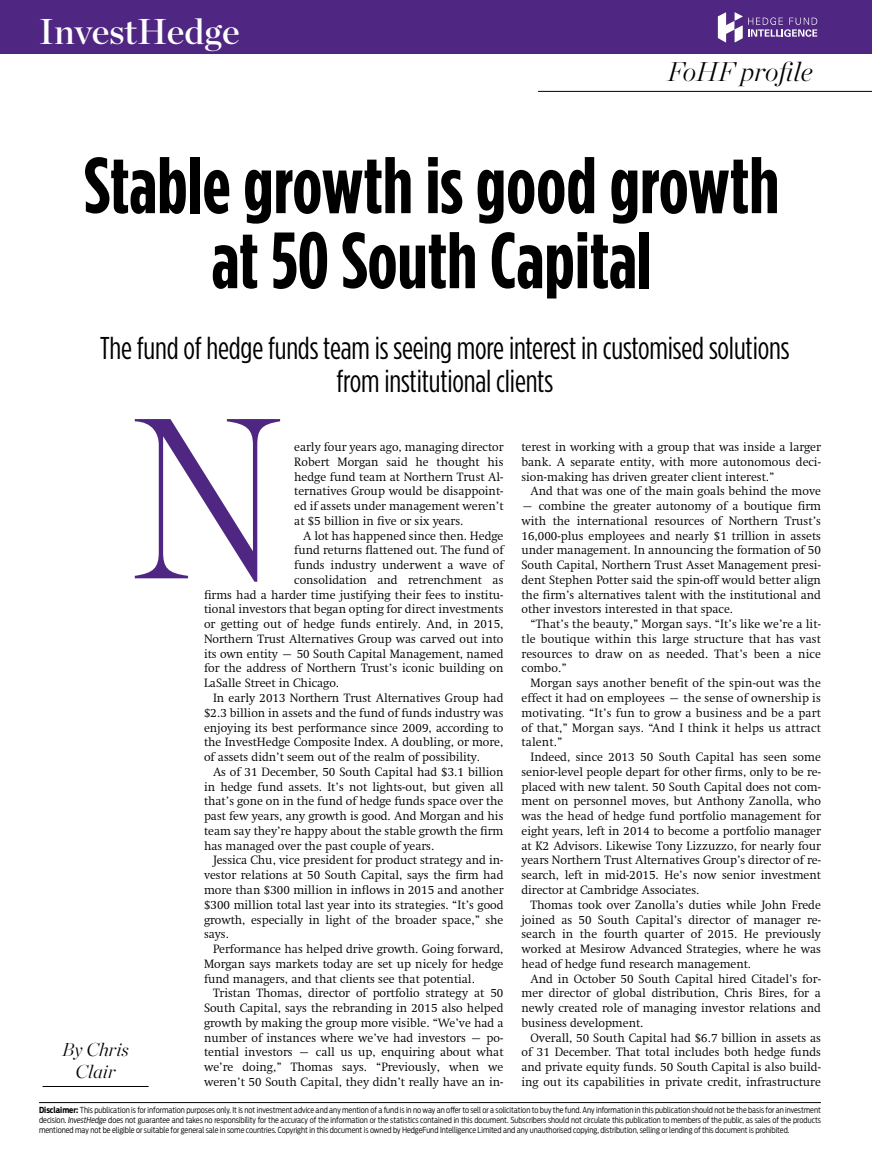
<style>
.page{position:relative;width:872px;height:1157px;background:#fff}
.page>*{position:absolute;margin:0;border:0;box-sizing:border-box;transform-origin:0 0}
.t1{font:300 228.45px "Chronicle Disp Cond";color:#4f2682}
.t2{font:700 79.5px/75px "Gotham Condensed";color:#000;text-align:center}
.t3{font:35.85px "Chronicle Display Semi";color:#fff}
.Feature_standfirst{font:31.5px/33px "Gotham Condensed";letter-spacing:-.005em;color:#000;text-align:center}
.t4{font:italic 200 27px "Chronicle Display";color:#000}
.t5{font:italic 200 18.45px/22.2px "Chronicle Display";color:#000;text-align:center}
.Body_copy{font:300 12.3px/14.7px "Swift LT Pro";color:#000;text-align:justify}
.Body_no_indent{font:300 8.25px/9.9px "Antenna Cond";color:#000;text-align:justify}
.s1{font-weight:700}
.s2{font-style:italic}
</style>
<div class="page">
<hr style="left:538px;top:91px;width:334px;height:1px;background:#000">
<hr style="left:43px;top:1086px;width:106px;height:1px;background:#000">
<div style="left:0;top:0;width:872px;height:53px;background:#4f2682"></div>
<svg style="left:718px;top:12px;width:24px;height:30px"></svg>
<svg style="left:748px;top:17px;width:69px;height:20px"></svg>
<hr style="left:39px;top:1102px;width:782px;height:1px;background:#000">
<p class="t3" style="left:39px;top:3px;width:202px">InvestHedge</p>
<p class="t4" style="left:667px;top:51px;width:147px">FoHF profile</p>
<p class="t2" style="left:84px;top:147px;width:696px">Stable growth is good growth at 50 South Capital</p>
<p class="Feature_standfirst" style="left:100px;top:331px;width:691px">The fund of hedge funds team is seeing more interest in customised solutions from institutional clients</p>
<p class="t1" style="left:127px;top:325px;width:156px">N</p>
<p class="Body_copy" style="left:294px;top:439px;width:211px">early four years ago, managing director Robert Morgan said he thought his hedge fund team at Northern Trust Al&shy;ternatives Group would be disappoint&shy;ed if assets under management weren’t at $5 billion in five or six years.</p>
<p class="Body_copy" style="left:303px;top:528px;width:202px">A lot has happened since then. Hedge</p>
<p class="Body_copy" style="left:294px;top:543px;width:211px">fund returns flattened out. The fund of</p>
<p class="Body_copy" style="left:294px;top:557px;width:211px">funds industry underwent a wave of</p>
<p class="Body_copy" style="left:294px;top:572px;width:211px">consolidation and retrenchment as</p>
<p class="Body_copy" style="left:204px;top:587px;width:301px">firms had a harder time justifying their fees to institu-</p>
<p class="Body_copy" style="left:204px;top:602px;width:301px">tional investors that began opting for direct investments</p>
<p class="Body_copy" style="left:204px;top:616px;width:301px">or getting out of hedge funds entirely. And, in 2015,</p>
<p class="Body_copy" style="left:204px;top:631px;width:301px">Northern Trust Alternatives Group was carved out into</p>
<p class="Body_copy" style="left:204px;top:646px;width:301px">its own entity – 50 South Capital Management, named</p>
<p class="Body_copy" style="left:204px;top:661px;width:301px">for the address of Northern Trust’s iconic building on</p>
<p class="Body_copy" style="left:204px;top:676px;width:137px">LaSalle Street in Chicago.</p>
<p class="Body_copy" style="left:204px;top:690px;width:301px;text-indent:9px">In early 2013 Northern Trust Alternatives Group had $2.3 billion in assets and the fund of funds industry was enjoying its best performance since 2009, according to the InvestHedge Composite Index. A doubling, or more, of assets didn’t seem out of the realm of possibility.</p>
<p class="Body_copy" style="left:204px;top:764px;width:301px;text-indent:9px">As of 31 December, 50 South Capital had $3.1 billion in hedge fund assets. It’s not lights-out, but given all that’s gone on in the fund of hedge funds space over the past few years, any growth is good. And Morgan and his team say they’re happy about the stable growth the firm has managed over the past couple of years.</p>
<p class="Body_copy" style="left:204px;top:853px;width:301px;text-indent:9px">Jessica Chu, vice president for product strategy and in&shy;vestor relations at 50 South Capital, says the firm had more than $300 million in inflows in 2015 and another $300 million total last year into its strategies. “It’s good growth, especially in light of the broader space,” she says.</p>
<p class="Body_copy" style="left:204px;top:941px;width:301px;text-indent:9px">Performance has helped drive growth. Going forward, Morgan says markets today are set up nicely for hedge fund managers, and that clients see that potential.</p>
<p class="Body_copy" style="left:204px;top:985px;width:301px;text-indent:9px">Tristan Thomas, director of portfolio strategy at 50<br>South Capital, says the rebranding in 2015 also helped growth by making the group more visible. “We’ve had a number of instances where we’ve had investors – po&shy;tential investors – call us up, enquiring about what we’re doing,” Thomas says. “Previously, when we weren’t 50 South Capital, they didn’t really have an in-</p>
<p class="t5" style="left:62px;top:1036px;width:68px">By Chris<br>Clair</p>
<p class="Body_copy" style="left:521px;top:439px;width:301px">terest in working with a group that was inside a larger bank. A separate entity, with more autonomous deci&shy;sion-making has driven greater client interest.”</p>
<p class="Body_copy" style="left:530px;top:484px;width:292px">And that was one of the main goals behind the move</p>
<p class="Body_copy" style="left:521px;top:498px;width:301px">– combine the greater autonomy of a boutique firm with the international resources of Northern Trust’s 16,000-plus employees and nearly $1 trillion in assets under management. In announcing the formation of 50<br>South Capital, Northern Trust Asset Management presi&shy;dent Stephen Potter said the spin-off would better align the firm’s alternatives talent with the institutional and other investors interested in that space.</p>
<p class="Body_copy" style="left:521px;top:616px;width:301px;text-indent:9px">“That’s the beauty,” Morgan says. “It’s like we’re a lit&shy;tle boutique within this large structure that has vast resources to draw on as needed. That’s been a nice combo.”</p>
<p class="Body_copy" style="left:521px;top:676px;width:301px;text-indent:9px">Morgan says another benefit of the spin-out was the effect it had on employees – the sense of ownership is motivating. “It’s fun to grow a business and be a part of that,” Morgan says. “And I think it helps us attract talent.”</p>
<p class="Body_copy" style="left:521px;top:749px;width:301px;text-indent:9px">Indeed, since 2013 50 South Capital has seen some senior-level people depart for other firms, only to be re&shy;placed with new talent. 50 South Capital does not com&shy;ment on personnel moves, but Anthony Zanolla, who was the head of hedge fund portfolio management for eight years, left in 2014 to become a portfolio manager at K2 Advisors. Likewise Tony Lizzuzzo, for nearly four years Northern Trust Alternatives Group’s director of re&shy;search, left in mid-2015. He’s now senior investment director at Cambridge Associates.</p>
<p class="Body_copy" style="left:521px;top:897px;width:301px;text-indent:9px">Thomas took over Zanolla’s duties while John Frede joined as 50 South Capital’s director of manager re&shy;search in the fourth quarter of 2015. He previously worked at Mesirow Advanced Strategies, where he was head of hedge fund research management.</p>
<p class="Body_copy" style="left:521px;top:971px;width:301px;text-indent:9px">And in October 50 South Capital hired Citadel’s for&shy;mer director of global distribution, Chris Bires, for a newly created role of managing investor relations and business development.</p>
<p class="Body_copy" style="left:521px;top:1030px;width:301px;text-indent:9px">Overall, 50 South Capital had $6.7 billion in assets as of 31 December. That total includes both hedge funds and private equity funds. 50 South Capital is also build&shy;ing out its capabilities in private credit, infrastructure</p>
<p class="Body_no_indent" style="left:39px;top:1105px;width:783px"><span class="s1">Disclaimer:</span> This publication is for information purposes only. It is not investment advice and any mention of a fund is in no way an offer to sell or a solicitation to buy the fund. Any information in this publication should not be the basis for an investment decision. <span class="s2">InvestHedge</span> does not guarantee and takes no responsibility for the accuracy of the information or the statistics contained in this document. Subscribers should not circulate this publication to members of the public, as sales of the products mentioned may not be eligible or suitable for general sale in some countries. Copyright in this document is owned by HedgeFund Intelligence Limited and any unauthorised copying, distribution, selling or lending of this document is prohibited.</p>
</div>
